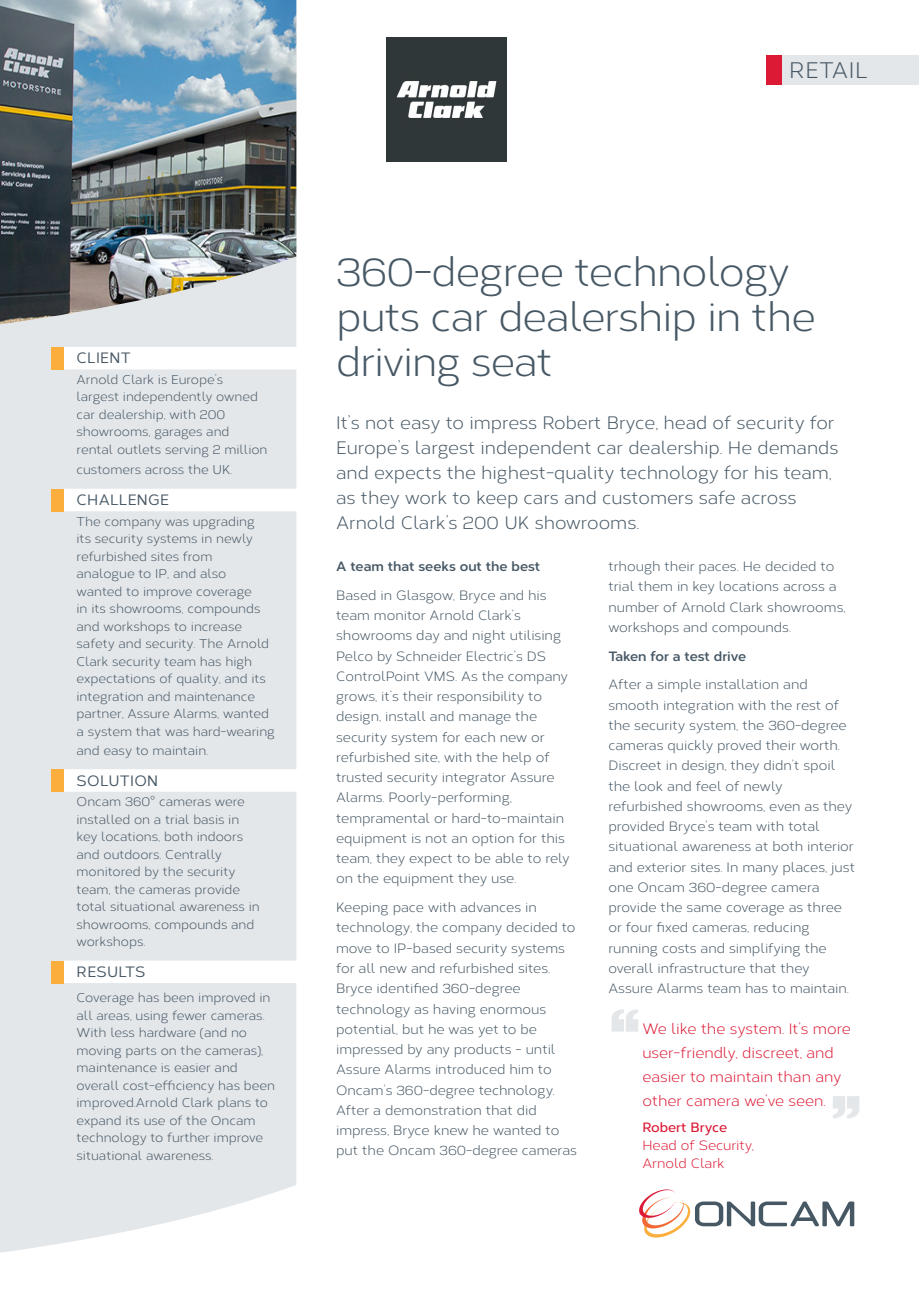
<style>
.page{position:relative;width:919px;height:1289px;background:#fff}
.page>*{position:absolute;margin:0;border:0;box-sizing:border-box;transform-origin:0 0}
.t1{font:40.5px/45px "Corbert";letter-spacing:-.02em;color:#475865}
.t2{font:22.5px "Corbert";letter-spacing:.02em;color:#475865}
.t3{font:18px "Corbert";color:#475865}
.t4{font:15px/24px "Corbert";color:#dc1a36}
.Subheads_sidebar{font:500 15px "Corbert";letter-spacing:.02em;color:#475865}
.Body_copy{font:13.5px/20.2px "Corbert";color:#475865}
.Body_copy-2{font:700 13.5px "Corbert";color:#475865}
.Quote_author_title{font:13.5px "Corbert";color:#dc1a36}
.Quote_author{font:600 13.5px "Corbert";color:#dc1a36}
.Challenge_copy{font:12.75px "Corbert";color:#475865}
</style>
<div class="page">
<div style="left:0;top:324px;width:296px;height:928px;background:#e4e7ea"></div>
<div style="left:64px;top:347px;width:244px;height:22px;background:#fff"></div>
<div style="left:64px;top:489px;width:244px;height:22px;background:#fff"></div>
<div style="left:64px;top:769px;width:244px;height:22px;background:#fff"></div>
<div style="left:64px;top:960px;width:244px;height:23px;background:#fff"></div>
<svg style="left:611px;top:1009px;width:27px;height:22px"></svg>
<svg style="left:833px;top:1096px;width:26px;height:22px"></svg>
<div style="left:51px;top:489px;width:13px;height:23px;background:#fbae3b"></div>
<div style="left:51px;top:769px;width:13px;height:22px;background:#fbae3b"></div>
<div style="left:51px;top:960px;width:13px;height:23px;background:#fbae3b"></div>
<div style="left:51px;top:347px;width:13px;height:22px;background:#fbae3b"></div>
<svg style="left:639px;top:1189px;width:215px;height:49px"></svg>
<img style="left:386px;top:37px;width:120px;height:125px">
<div style="left:765px;top:55px;width:16px;height:30px;background:#dc1a36"></div>
<div style="left:782px;top:55px;width:136px;height:30px;background:#e4e7ea"></div>
<img style="left:0;top:0;width:296px;height:324px">
<p class="t2" style="left:789px;top:54px;width:80px">RETAIL</p>
<p class="Subheads_sidebar" style="left:77px;top:347px;width:56px">CLIENT</p>
<p class="Challenge_copy" style="left:77px;top:370px;width:148px">Arnold Clark is Europe’s</p>
<p class="Challenge_copy" style="left:77px;top:388px;width:183px">largest independently owned</p>
<p class="Challenge_copy" style="left:77px;top:405px;width:150px">car dealership, with 200</p>
<p class="Challenge_copy" style="left:77px;top:423px;width:154px">showrooms, garages and</p>
<p class="Challenge_copy" style="left:77px;top:440px;width:192px">rental outlets serving 2 million</p>
<p class="Challenge_copy" style="left:77px;top:461px;width:157px">customers across the UK.</p>
<p class="Subheads_sidebar" style="left:77px;top:489px;width:94px">CHALLENGE</p>
<p class="Challenge_copy" style="left:77px;top:512px;width:180px">The company was upgrading</p>
<p class="Challenge_copy" style="left:77px;top:529px;width:178px">its security systems in newly</p>
<p class="Challenge_copy" style="left:77px;top:547px;width:137px">refurbished sites from</p>
<p class="Challenge_copy" style="left:77px;top:564px;width:151px">analogue to IP, and also</p>
<p class="Challenge_copy" style="left:77px;top:582px;width:176px">wanted to improve coverage</p>
<p class="Challenge_copy" style="left:77px;top:599px;width:185px">in its showrooms, compounds</p>
<p class="Challenge_copy" style="left:77px;top:617px;width:167px">and workshops to increase</p>
<p class="Challenge_copy" style="left:77px;top:634px;width:194px">safety and security. The Arnold</p>
<p class="Challenge_copy" style="left:77px;top:652px;width:177px">Clark security team has high</p>
<p class="Challenge_copy" style="left:77px;top:669px;width:191px">expectations of quality, and its</p>
<p class="Challenge_copy" style="left:77px;top:687px;width:180px">integration and maintenance</p>
<p class="Challenge_copy" style="left:77px;top:704px;width:194px">partner, Assure Alarms, wanted</p>
<p class="Challenge_copy" style="left:77px;top:722px;width:200px">a system that was hard-wearing</p>
<p class="Challenge_copy" style="left:77px;top:741px;width:133px">and easy to maintain.</p>
<p class="Subheads_sidebar" style="left:77px;top:769px;width:83px">SOLUTION</p>
<p class="Challenge_copy" style="left:77px;top:792px;width:170px">Oncam 360° cameras were</p>
<p class="Challenge_copy" style="left:77px;top:810px;width:164px">installed on a trial basis in</p>
<p class="Challenge_copy" style="left:77px;top:827px;width:168px">key locations, both indoors</p>
<p class="Challenge_copy" style="left:77px;top:845px;width:147px">and outdoors. Centrally</p>
<p class="Challenge_copy" style="left:77px;top:862px;width:160px">monitored by the security</p>
<p class="Challenge_copy" style="left:77px;top:880px;width:165px">team, the cameras provide</p>
<p class="Challenge_copy" style="left:77px;top:897px;width:185px">total situational awareness in</p>
<p class="Challenge_copy" style="left:77px;top:915px;width:179px">showrooms, compounds and</p>
<p class="Challenge_copy" style="left:77px;top:932px;width:70px">workshops.</p>
<p class="Subheads_sidebar" style="left:77px;top:960px;width:70px">RESULTS</p>
<p class="Challenge_copy" style="left:77px;top:988px;width:195px">Coverage has been improved in</p>
<p class="Challenge_copy" style="left:77px;top:1005px;width:189px">all areas, using fewer cameras.</p>
<p class="Challenge_copy" style="left:77px;top:1023px;width:172px">With less hardware (and no</p>
<p class="Challenge_copy" style="left:77px;top:1040px;width:188px">moving parts on the cameras),</p>
<p class="Challenge_copy" style="left:77px;top:1058px;width:163px">maintenance is easier and</p>
<p class="Challenge_copy" style="left:77px;top:1075px;width:200px">overall cost-efficiency has been</p>
<p class="Challenge_copy" style="left:77px;top:1093px;width:193px">improved.Arnold Clark plans to</p>
<p class="Challenge_copy" style="left:77px;top:1110px;width:180px">expand its use of the Oncam</p>
<p class="Challenge_copy" style="left:77px;top:1128px;width:188px">technology to further improve</p>
<p class="Challenge_copy" style="left:77px;top:1145px;width:138px">situational awareness.</p>
<p class="t1" style="left:336px;top:247px;width:481px">360-degree technology puts car dealership in the driving seat</p>
<p class="t3" style="left:336px;top:410px;width:499px">It’s not easy to impress Robert Bryce, head of security for</p>
<p class="t3" style="left:336px;top:435px;width:503px">Europe’s largest independent car dealership. He demands</p>
<p class="t3" style="left:336px;top:460px;width:497px">and expects the highest-quality technology for his team,</p>
<p class="t3" style="left:336px;top:485px;width:462px">as they work to keep cars and customers safe across</p>
<p class="t3" style="left:336px;top:510px;width:304px">Arnold Clark’s 200 UK showrooms.</p>
<p class="Body_copy-2" style="left:336px;top:556px;width:206px">A team that seeks out the best</p>
<p class="Body_copy" style="left:336px;top:584px;width:235px">Based in Glasgow, Bryce and his team monitor Arnold Clark’s showrooms day and night utilising<br>Pelco by Schneider Electric’s DS<br>ControlPoint VMS. As the company grows, it’s their responsibility to design, install and manage the security system for each new or refurbished site, with the help of trusted security integrator Assure<br>Alarms. Poorly-performing, tempramental or hard-to-maintain equipment is not an option for this team, they expect to be able to rely on the equipment they use.</p>
<p class="Body_copy" style="left:336px;top:896px;width:242px">Keeping pace with advances in technology, the company decided to move to IP-based security systems for all new and refurbished sites.<br>Bryce identified 360-degree technology as having enormous potential, but he was yet to be impressed by any products - until<br>Assure Alarms introduced him to<br>Oncam’s 360-degree technology.<br>After a demonstration that did impress, Bryce knew he wanted to put the Oncam 360-degree cameras</p>
<p class="Body_copy" style="left:608px;top:555px;width:239px">trhough their paces. He decided to trial them in key locations across a number of Arnold Clark showrooms, workshops and compounds.</p>
<p class="Body_copy-2" style="left:608px;top:645px;width:139px">Taken for a test drive</p>
<p class="Body_copy" style="left:608px;top:673px;width:248px">After a simple installation and smooth integration with the rest of the security system, the 360-degree cameras quickly proved their worth.<br>Discreet in design, they didn’t spoil the look and feel of newly refurbished showrooms, even as they provided Bryce’s team with total situational awareness at both interior and exterior sites. In many places, just one Oncam 360-degree camera provide the same coverage as three or four fixed cameras, reducing running costs and simplifying the overall infrastructure that they Assure Alarms team has to maintain.</p>
<p class="t4" style="left:642px;top:1015px;width:210px">We like the system. It’s more user-friendly, discreet, and easier to maintain than any other camera we’ve seen.</p>
<p class="Quote_author" style="left:642px;top:1117px;width:86px">Robert Bryce</p>
<p class="Quote_author_title" style="left:642px;top:1135px;width:113px">Head of Security,</p>
<p class="Quote_author_title" style="left:642px;top:1153px;width:84px">Arnold Clark</p>
</div>
